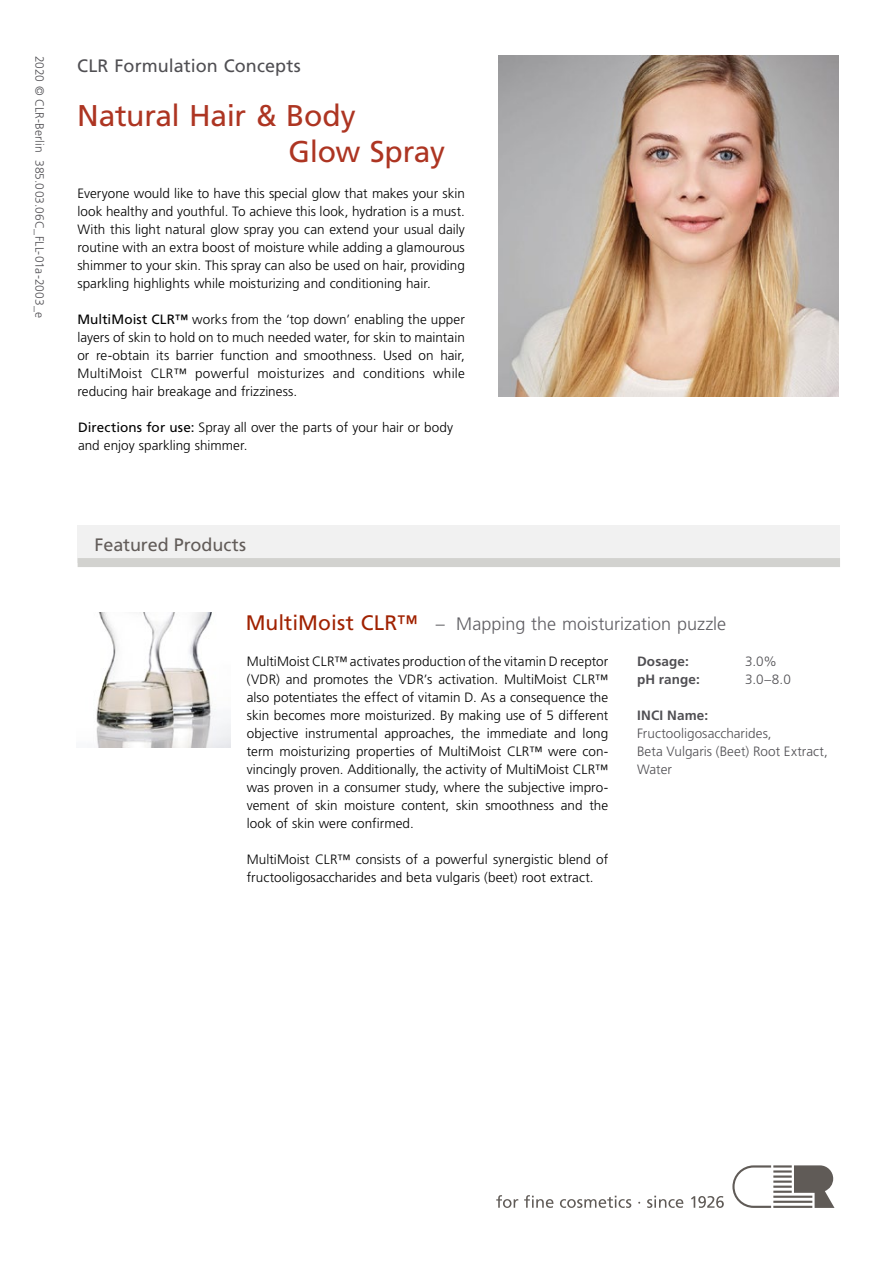
<style>
.page{position:relative;width:893px;height:1263px;background:#fff}
.page>*{position:absolute;margin:0;border:0;box-sizing:border-box;transform-origin:0 0}
.t1{font:30px/36px "Frutiger";letter-spacing:-.01em;color:#ad3522}
.t2{font:300 18px "Frutiger";color:#5e5d62}
.t3{font:18px "Frutiger";letter-spacing:.005em;color:#504f53}
.t4{font:18px "Frutiger";letter-spacing:-.005em;color:#625c59}
.t5{font:300 13.5px/18px "Frutiger";color:#000;text-align:justify}
.t6{font:300 13.5px/18px "Frutiger";letter-spacing:.005em;color:#504f53}
.t7{font:700 13.5px "Frutiger";letter-spacing:.01em;color:#504f53}
.t8{font:300 12px "Frutiger";color:#504f53}
.s1{font-weight:400}
.s2{font-weight:400;font-size:21px;color:#a02100}
</style>
<div class="page">
<svg style="left:496px;top:1195px;width:228px;height:13px"></svg>
<svg style="left:732px;top:1165px;width:102px;height:43px"></svg>
<img style="left:499px;top:56px;width:340px;height:340px">
<div style="left:78px;top:525px;width:762px;height:37px;background:#f1f1f1"></div>
<div style="left:78px;top:558px;width:762px;height:9px;background:#d2d2cf"></div>
<img style="left:96px;top:612px;width:134px;height:135px">
<p class="t8" style="left:47px;top:56px;width:264px;rotate:90deg">2020 © CLR-Berlin 385.003.06C_FLL-01a-2003_e</p>
<h2 class="t3" style="left:77px;top:55px;width:225px">CLR Formulation Concepts</h2>
<h1 class="t1" style="left:288px;top:97px;width:158px;text-indent:-211px">Natural Hair &amp; Body<br>Glow Spray</h1>
<p class="t5" style="left:77px;top:184px;width:389px">Everyone would like to have this special glow that makes your skin look healthy and youthful. To achieve this look, hydration is a must.<br>With this light natural glow spray you can extend your usual daily routine with an extra boost of moisture while adding a glamourous shimmer to your skin. This spray can also be used on hair, providing sparkling highlights while moisturizing and conditioning hair.</p>
<p class="t5" style="left:77px;top:310px;width:389px"><span class="s1">MultiMoist CLR™</span> works from the ‘top down’ enabling the upper layers of skin to hold on to much needed water, for skin to maintain or re-obtain its barrier function and smoothness. Used on hair, MultiMoist CLR™ powerful moisturizes and conditions while reducing hair breakage and frizziness.</p>
<p class="t5" style="left:78px;top:418px;width:376px"><span class="s1">Directions for use:</span> Spray all over the parts of your hair or body and enjoy sparkling shimmer.</p>
<h2 class="t4" style="left:95px;top:534px;width:153px">Featured Products</h2>
<h2 class="t2" style="left:246px;top:614px;width:482px"><span class="s2">MultiMoist CLR™</span> – Mapping the moisturization puzzle</h2>
<p class="t5" style="left:247px;top:652px;width:363px">MultiMoist CLR™ activates production of the vitamin D receptor (VDR) and promotes the VDR’s activation. MultiMoist CLR™ also potentiates the effect of vitamin D. As a consequence the skin becomes more moisturized. By making use of 5 different objective instrumental approaches, the immediate and long term moisturizing properties of MultiMoist CLR™ were con&shy;vincingly proven. Additionally, the activity of MultiMoist CLR™ was proven in a consumer study, where the subjective impro&shy;vement of skin moisture content, skin smoothness and the look of skin were confirmed.</p>
<p class="t5" style="left:247px;top:850px;width:363px">MultiMoist CLR™ consists of a powerful synergistic blend of fructooligosaccharides and beta vulgaris (beet) root extract.</p>
<p class="t7" style="left:637px;top:653px;width:53px">Dosage:</p>
<p class="t6" style="left:745px;top:652px;width:33px">3.0%</p>
<p class="t7" style="left:637px;top:671px;width:64px">pH range:</p>
<p class="t6" style="left:745px;top:670px;width:47px">3.0–8.0</p>
<p class="t7" style="left:637px;top:707px;width:73px">INCI Name:</p>
<p class="t6" style="left:637px;top:724px;width:192px">Fructooligosaccharides,<br>Beta Vulgaris (Beet) Root Extract,<br>Water</p>
</div>
